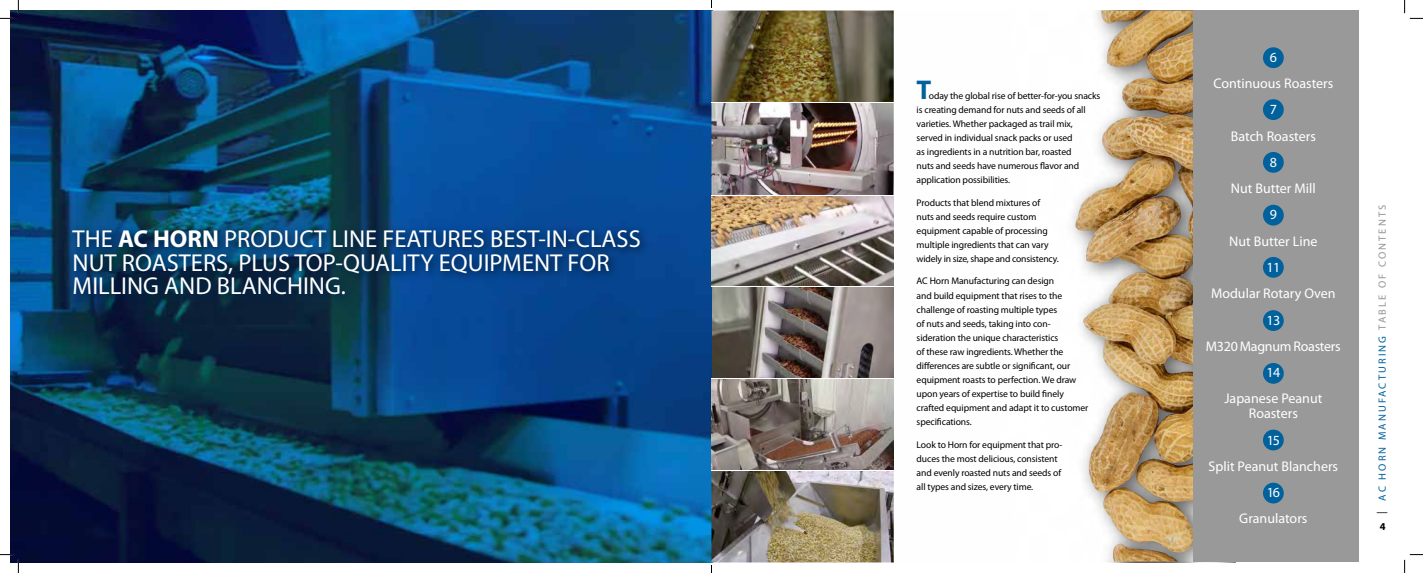
<style>
.page{position:relative;width:1423px;height:573px;background:#fff}
.page>*{position:absolute;margin:0;border:0;box-sizing:border-box;transform-origin:0 0}
.t1{font:700 27.12px "Myriad Pro";color:#00619d}
.t2{font:24.5px/23.6px "Myriad Pro";color:#fff}
.t3{font:14px/26.2px "Myriad Pro";color:#fff;text-align:center}
.t4{font:10.5px "Myriad Pro";letter-spacing:.2em;color:#00619d}
.t5{font:700 10.5px "Myriad Pro";color:#000}
.t6{font:9.62px/14px "Myriad Pro";letter-spacing:-.01em;color:#000}
.s1{font-weight:700}
.s2{color:#000}
.s3{color:#949494}
</style>
<div class="page">
<img style="left:1072px;top:10px;width:121px;height:552px">
<img style="left:1102px;top:10px;width:91px;height:150px">
<div style="left:1193px;top:10px;width:165px;height:552px;background:#9a9999"></div>
<img style="left:11px;top:10px;width:700px;height:552px">
<img style="left:711px;top:10px;width:183px;height:552px">
<hr style="left:711px;top:102px;width:183px;height:1px;background:#fff">
<hr style="left:711px;top:194px;width:183px;height:1px;background:#fff">
<hr style="left:711px;top:285px;width:183px;height:1px;background:#fff">
<hr style="left:711px;top:378px;width:183px;height:1px;background:#fff">
<hr style="left:711px;top:469px;width:183px;height:1px;background:#fff">
<div style="left:1263px;top:47px;width:21px;height:21px;background:#00619d;border-radius:50%"></div>
<div style="left:1263px;top:99px;width:21px;height:21px;background:#00619d;border-radius:50%"></div>
<div style="left:1263px;top:152px;width:21px;height:21px;background:#00619d;border-radius:50%"></div>
<div style="left:1263px;top:204px;width:21px;height:21px;background:#00619d;border-radius:50%"></div>
<div style="left:1263px;top:257px;width:21px;height:20px;background:#00619d;border-radius:50%"></div>
<div style="left:1263px;top:310px;width:21px;height:21px;background:#00619d;border-radius:50%"></div>
<div style="left:1263px;top:362px;width:21px;height:21px;background:#00619d;border-radius:50%"></div>
<div style="left:67px;top:224px;width:584px;height:82px;background:#002449;opacity:.75"></div>
<div style="left:1263px;top:429px;width:21px;height:21px;background:#00619d;border-radius:50%"></div>
<div style="left:1263px;top:482px;width:21px;height:21px;background:#00619d;border-radius:50%"></div>
<svg style="left:0;top:0;width:19px;height:19px"></svg>
<svg style="left:0;top:553px;width:19px;height:19px"></svg>
<svg style="left:1404px;top:0;width:19px;height:19px"></svg>
<svg style="left:1404px;top:554px;width:19px;height:18px"></svg>
<h2 class="t2" style="left:73px;top:227px;width:570px">THE <span class="s1">AC HORN</span> PRODUCT LINE FEATURES BEST-IN-CLASS<br>NUT ROASTERS, PLUS TOP-QUALITY EQUIPMENT FOR<br>MILLING AND BLANCHING.</h2>
<h1 class="t1" style="left:916px;top:74px;width:16px">T</h1>
<p class="t6" style="left:916px;top:89px;width:185px;text-indent:12px">oday the global rise of better-for-you snacks is creating demand for nuts and seeds of all varieties. Whether packaged as trail mix, served in individual snack packs or used<br>as ingredients in a nutrition bar, roasted<br>nuts and seeds have numerous flavor and application possibilities.</p>
<p class="t6" style="left:916px;top:195px;width:144px">Products that blend mixtures of nuts and seeds require custom equipment capable of processing multiple ingredients that can vary widely in size, shape and consistency.</p>
<p class="t6" style="left:916px;top:274px;width:173px">AC Horn Manufacturing can design<br>and build equipment that rises to the challenge of roasting multiple types<br>of nuts and seeds, taking into con&shy;sideration the unique characteristics<br>of these raw ingredients. Whether the differences are subtle or significant, our equipment roasts to perfection. We draw upon years of expertise to build finely crafted equipment and adapt it to customer specifications.</p>
<p class="t6" style="left:916px;top:437px;width:147px">Look to Horn for equipment that pro&shy;duces the most delicious, consistent and evenly roasted nuts and seeds of all types and sizes, every time.</p>
<h3 class="t3" style="left:1206px;top:44px;width:136px">6<br>Continuous Roasters<br>7<br>Batch Roasters<br>8<br>Nut Butter Mill<br>9<br>Nut Butter Line<br>11<br>Modular Rotary Oven<br>13<br>M320 Magnum Roasters<br>14<br>Japanese Peanut</h3>
<h3 class="t3" style="left:1208px;top:400px;width:131px">Roasters<br>15<br>Split Peanut Blanchers<br>16<br>Granulators</h3>
<p class="t4" style="left:1376px;top:513px;width:310px;rotate:-90deg"><span class="s2">|</span> AC HORN MANUFACTURING <span class="s3">TABLE OF CONTENTS</span></p>
<p class="t5" style="left:1379px;top:520px;width:7px">4</p>
</div>
